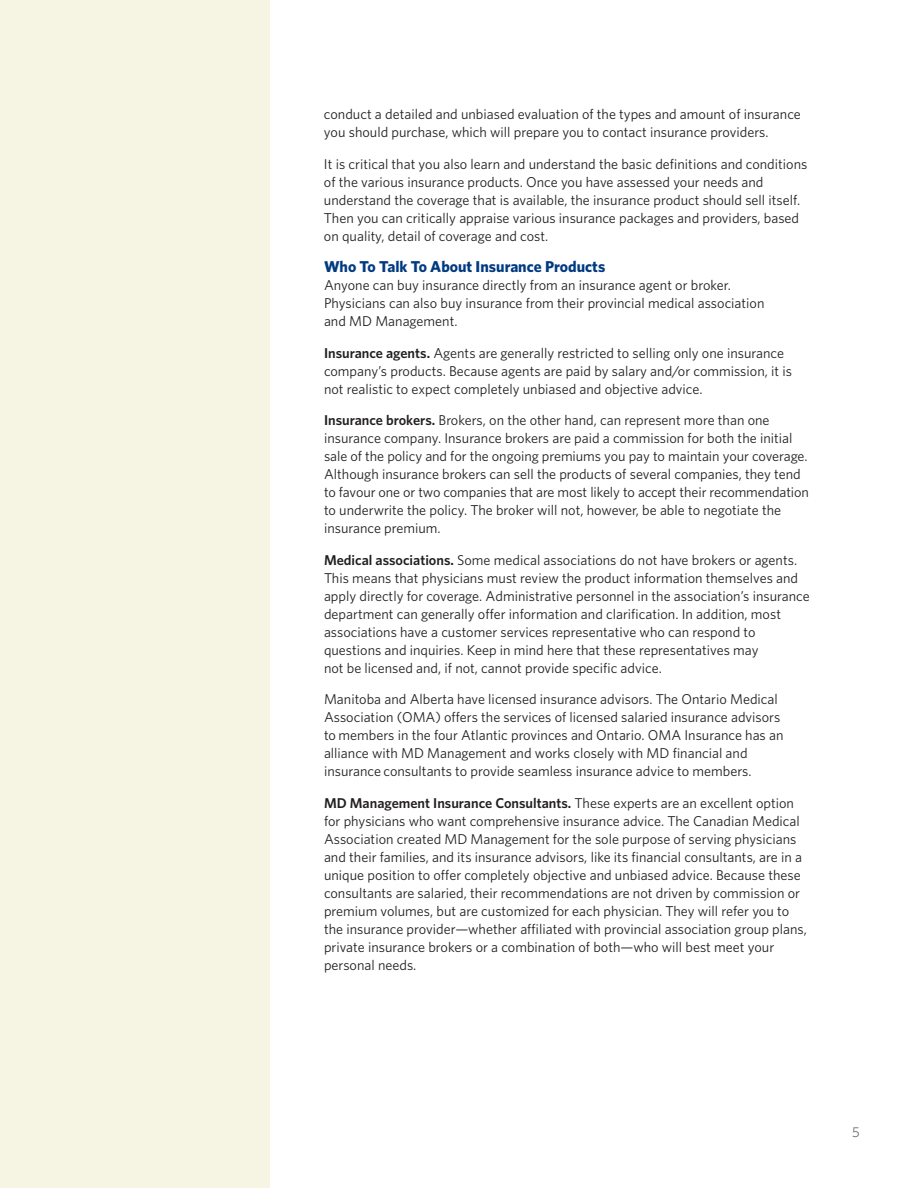
<style>
.page{position:relative;width:918px;height:1188px;background:#fff}
.page>*{position:absolute;margin:0;border:0;box-sizing:border-box;transform-origin:0 0}
.t1{font:700 15.75px "Whitney";color:#013a81}
.t2{font:14.25px/18px "Whitney";color:#231f20}
.t3{font:14.25px "Whitney";color:#6d6e71}
.s1{font-weight:600}
</style>
<div class="page">
<div style="left:0;top:0;width:270px;height:1188px;background:#f6f4e2"></div>
<p class="t2" style="left:324px;top:105px;width:478px">conduct a detailed and unbiased evaluation of the types and amount of insurance you should purchase, which will prepare you to contact insurance providers.</p>
<p class="t2" style="left:324px;top:155px;width:485px">It is critical that you also learn and understand the basic definitions and conditions of the various insurance products. Once you have assessed your needs and understand the coverage that is available, the insurance product should sell itself.<br>Then you can critically appraise various insurance packages and providers, based on quality, detail of coverage and cost.</p>
<p class="t1" style="left:324px;top:256px;width:283px">Who To Talk To About Insurance Products</p>
<p class="t2" style="left:324px;top:276px;width:442px">Anyone can buy insurance directly from an insurance agent or broker.<br>Physicians can also buy insurance from their provincial medical association and MD Management.</p>
<p class="t2" style="left:324px;top:344px;width:469px"><span class="s1">Insurance agents.</span> Agents are generally restricted to selling only one insurance company’s products. Because agents are paid by salary and/or commission, it is not realistic to expect completely unbiased and objective advice.</p>
<p class="t2" style="left:324px;top:411px;width:486px"><span class="s1">Insurance brokers.</span> Brokers, on the other hand, can represent more than one insurance company. Insurance brokers are paid a commission for both the initial sale of the policy and for the ongoing premiums you pay to maintain your coverage.<br>Although insurance brokers can sell the products of several companies, they tend to favour one or two companies that are most likely to accept their recommendation to underwrite the policy. The broker will not, however, be able to negotiate the insurance premium.</p>
<p class="t2" style="left:324px;top:551px;width:487px"><span class="s1">Medical associations.</span> Some medical associations do not have brokers or agents.<br>This means that physicians must review the product information themselves and apply directly for coverage. Administrative personnel in the association’s insurance department can generally offer information and clarification. In addition, most associations have a customer services representative who can respond to questions and inquiries. Keep in mind here that these representatives may<br>not be licensed and, if not, cannot provide specific advice.</p>
<p class="t2" style="left:324px;top:690px;width:461px">Manitoba and Alberta have licensed insurance advisors. The Ontario Medical Association (OMA) offers the services of licensed salaried insurance advisors to members in the four Atlantic provinces and Ontario. OMA Insurance has an alliance with MD Management and works closely with MD financial and insurance consultants to provide seamless insurance advice to members.</p>
<p class="t2" style="left:324px;top:794px;width:484px"><span class="s1">MD Management Insurance Consultants.</span> These experts are an excellent option for physicians who want comprehensive insurance advice. The Canadian Medical Association created MD Management for the sole purpose of serving physicians and their families, and its insurance advisors, like its financial consultants, are in a unique position to offer completely objective and unbiased advice. Because these consultants are salaried, their recommendations are not driven by commission or premium volumes, but are customized for each physician. They will refer you to the insurance provider—whether affiliated with provincial association group plans, private insurance brokers or a combination of both—who will best meet your personal needs.</p>
<p class="t3" style="left:852px;top:1122px;width:9px">5</p>
</div>
